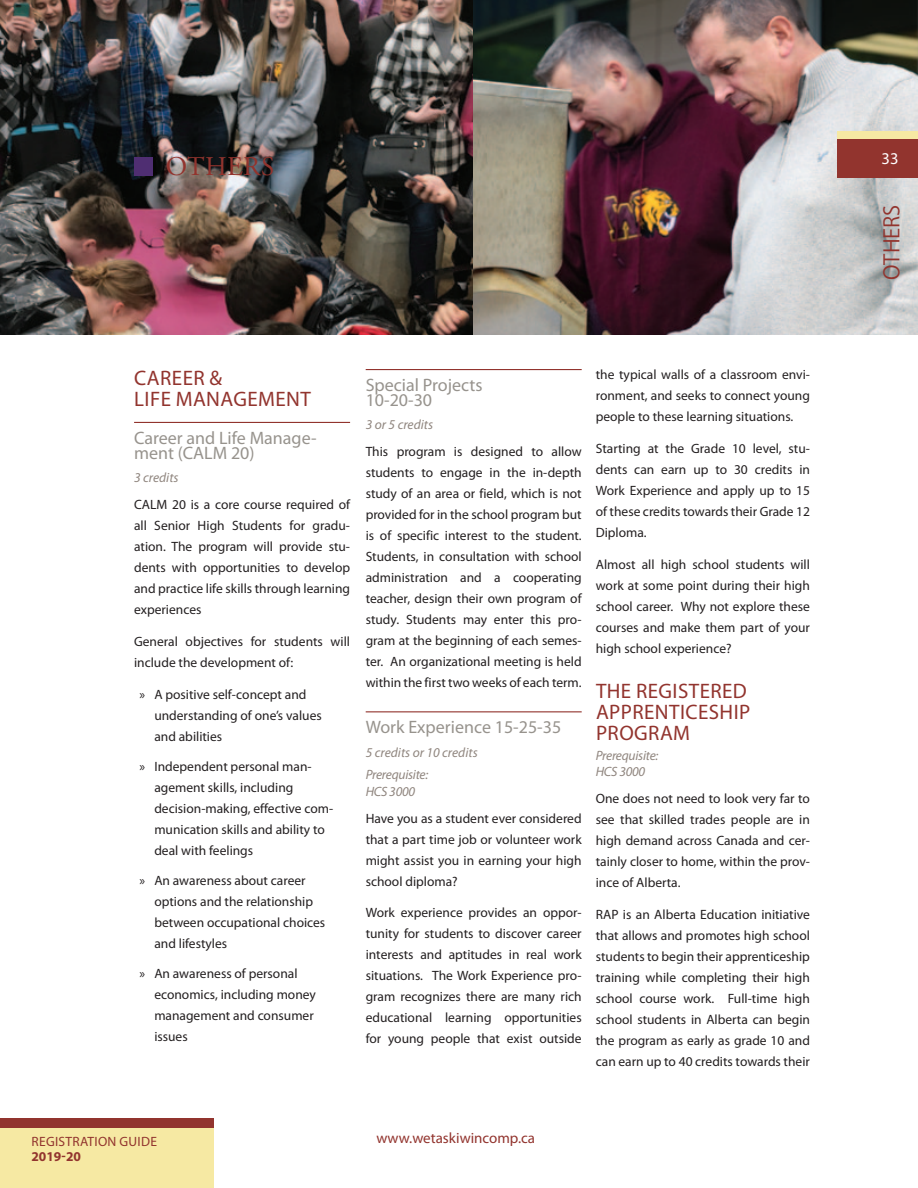
<style>
.page{position:relative;width:918px;height:1188px;background:#fff}
.page>*{position:absolute;margin:0;border:0;box-sizing:border-box;transform-origin:0 0}
.h1_sectionHeader{font:27px "Adobe Garamond Pro";letter-spacing:.015em;color:#92342e}
.h2_bodyText{font:21px/21px "Myriad Pro";letter-spacing:.02em;color:#92342e}
.h2_sideDescriptors{font:21px "Koz Go Pro";color:#92342e}
.h3_courseTitle{font:18px/15px "Myriad Pro";color:#97938d}
.t1{font:16.5px "Myriad Pro";color:#fff}
.t2{font:15px "Myriad Pro";color:#92342e}
.p_bodyText{font:13.5px/21px "Myriad Pro";color:#231f20;text-align:justify}
.li_bodyText{font:13.5px/21px "Myriad Pro";color:#231f20}
.h4_courseCredit{font:italic 13.5px/16.5px "Myriad Pro";letter-spacing:-.02em;color:#90867f}
.h4_courseCredit-2{font:italic 13.5px "Myriad Pro";color:#90867f}
.t3{font:13.5px "Myriad Pro";letter-spacing:.02em;color:#92342e}
.t4{font:700 13.5px "Myriad Pro";color:#92342e}
</style>
<div class="page">
<img style="left:0;top:0;width:918px;height:334px">
<div style="left:837px;top:134px;width:81px;height:44px;background:#92342e"></div>
<div style="left:837px;top:132px;width:81px;height:7px;background:#f6e9a3"></div>
<div style="left:0;top:1118px;width:214px;height:70px;background:#f6e9a3"></div>
<div style="left:0;top:1118px;width:214px;height:10px;background:#92342e"></div>
<hr style="left:134px;top:422px;width:216px;height:1px;background:#92342e">
<hr style="left:366px;top:369px;width:216px;height:1px;background:#92342e">
<hr style="left:366px;top:711px;width:216px;height:1px;background:#92342e">
<div style="left:134px;top:157px;width:19px;height:19px;background:#4f2e72"></div>
<p class="h1_sectionHeader" style="left:166px;top:151px;width:110px">OTHERS</p>
<p class="t1" style="left:882px;top:149px;width:18px">33</p>
<p class="h2_sideDescriptors" style="left:878px;top:280px;width:77px;rotate:-90deg">OTHERS</p>
<p class="h2_bodyText" style="left:134px;top:367px;width:178px">CAREER &amp;<br>LIFE MANAGEMENT</p>
<p class="h3_courseTitle" style="left:134px;top:430px;width:184px">Career and Life Manage&shy;ment (CALM 20)</p>
<p class="h4_courseCredit-2" style="left:134px;top:469px;width:46px">3 credits</p>
<p class="p_bodyText" style="left:134px;top:494px;width:218px">CALM 20 is a core course required of all Senior High Students for gradu&shy;ation. The program will provide stu&shy;dents with opportunities to develop and practice life skills through learning experiences</p>
<p class="p_bodyText" style="left:134px;top:631px;width:217px">General objectives for students will include the development of:</p>
<p class="li_bodyText" style="left:154px;top:684px;width:169px;text-indent:-15px">» A positive self-concept and understanding of one’s values and abilities</p>
<p class="li_bodyText" style="left:154px;top:756px;width:180px;text-indent:-15px">» Independent personal man&shy;agement skills, including decision-making, effective com&shy;munication skills and ability to deal with feelings</p>
<p class="li_bodyText" style="left:154px;top:870px;width:172px;text-indent:-15px">» An awareness about career options and the relationship between occupational choices and lifestyles</p>
<p class="li_bodyText" style="left:154px;top:963px;width:163px;text-indent:-15px">» An awareness of personal economics, including money management and consumer issues</p>
<p class="h3_courseTitle" style="left:366px;top:377px;width:118px">Special Projects<br>10-20-30</p>
<p class="h4_courseCredit-2" style="left:366px;top:417px;width:69px">3 or 5 credits</p>
<p class="p_bodyText" style="left:366px;top:441px;width:218px">This program is designed to allow students to engage in the in-depth study of an area or field, which is not provided for in the school program but is of specific interest to the student.<br>Students, in consultation with school administration and a cooperating teacher, design their own program of study. Students may enter this pro&shy;gram at the beginning of each semes&shy;ter. An organizational meeting is held within the first two weeks of each term.</p>
<p class="h3_courseTitle" style="left:366px;top:720px;width:197px">Work Experience 15-25-35</p>
<p class="h4_courseCredit-2" style="left:366px;top:744px;width:114px">5 credits or 10 credits</p>
<p class="h4_courseCredit" style="left:366px;top:766px;width:64px">Prerequisite:<br>HCS 3000</p>
<p class="p_bodyText" style="left:366px;top:807px;width:218px">Have you as a student ever considered that a part time job or volunteer work might assist you in earning your high school diploma?</p>
<p class="p_bodyText" style="left:366px;top:902px;width:218px">Work experience provides an oppor&shy;tunity for students to discover career interests and aptitudes in real work situations. The Work Experience pro&shy;gram recognizes there are many rich educational learning opportunities for young people that exist outside</p>
<p class="p_bodyText" style="left:596px;top:364px;width:216px">the typical walls of a classroom envi&shy;ronment, and seeks to connect young people to these learning situations.</p>
<p class="p_bodyText" style="left:596px;top:438px;width:216px">Starting at the Grade 10 level, stu&shy;dents can earn up to 30 credits in Work Experience and apply up to 15 of these credits towards their Grade 12<br>Diploma.</p>
<p class="p_bodyText" style="left:596px;top:553px;width:216px">Almost all high school students will work at some point during their high school career. Why not explore these courses and make them part of your high school experience?</p>
<p class="h2_bodyText" style="left:596px;top:680px;width:156px">THE REGISTERED<br>APPRENTICESHIP<br>PROGRAM</p>
<p class="h4_courseCredit" style="left:596px;top:747px;width:64px">Prerequisite:<br>HCS 3000</p>
<p class="p_bodyText" style="left:596px;top:788px;width:216px">One does not need to look very far to see that skilled trades people are in high demand across Canada and cer&shy;tainly closer to home, within the prov&shy;ince of Alberta.</p>
<p class="p_bodyText" style="left:596px;top:904px;width:216px">RAP is an Alberta Education initiative that allows and promotes high school students to begin their apprenticeship training while completing their high school course work. Full-time high school students in Alberta can begin the program as early as grade 10 and can earn up to 40 credits towards their</p>
<p class="t3" style="left:32px;top:1133px;width:127px">REGISTRATION GUIDE</p>
<p class="t4" style="left:32px;top:1147px;width:51px">2019-20</p>
<p class="t2" style="left:376px;top:1128px;width:160px">www.wetaskiwincomp.ca</p>
</div>
